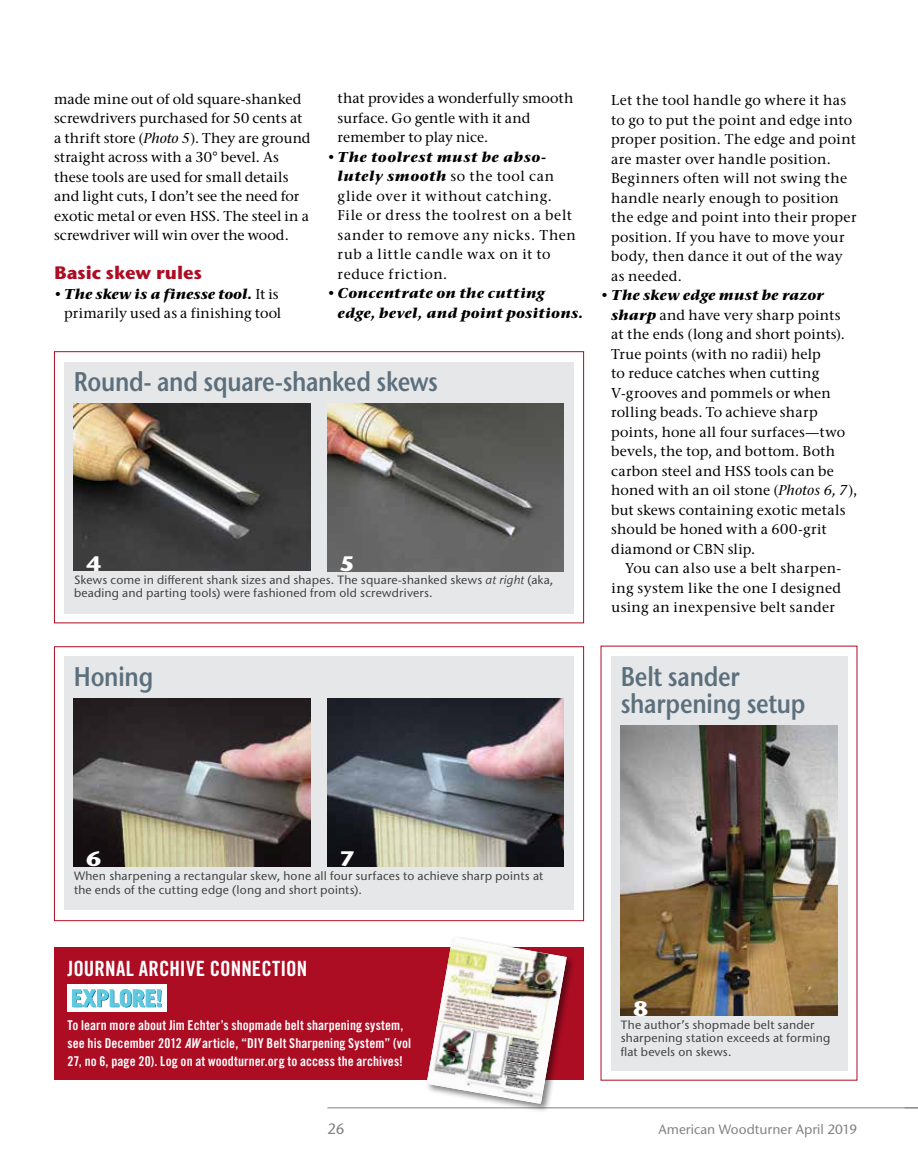
<style>
.page{position:relative;width:918px;height:1175px;background:#fff}
.page>*{position:absolute;margin:0;border:0;box-sizing:border-box;transform-origin:0 0}
.t1{font:600 27px/27px "Stone Sans ITC Pro";letter-spacing:-.015em;color:#5c6f7c;scale:.85 1}
.t2{font:21px "Trade Gothic LT Std Bd Cn 20";color:#fff}
.t3{font:700 21px "Stone Sans ITC Pro";color:#fff;scale:1.1 1}
.t4{font:700 18px "Stone Sans ITC Pro";letter-spacing:-.005em;color:#ad0d23}
.t5{font:500 15px "Stone Sans ITC Pro";color:#808285}
.t6{font:500 14.25px/19.5px "Stone Serif ITC Pro";letter-spacing:.015em;color:#000}
.t7{font:500 14.25px/19.5px "Stone Serif ITC Pro";letter-spacing:.045em;color:#000}
.t8{font:italic 700 14.25px/19.5px "Stone Serif ITC Pro";letter-spacing:.025em;color:#000}
.t9{font:13.5px/18px "Trade Gothic LT Std Bd Cn 20";letter-spacing:.005em;color:#fff}
.t10{font:500 13.5px "Stone Sans ITC Pro";color:#808285}
.t11{font:500 12px/13.5px "Stone Sans ITC Pro";letter-spacing:.015em;color:#414042}
.s1{font-style:italic}
.s2{font-weight:700;font-style:italic}
.s3{font-family:"Trade Gothic LT Std Bd Cn 20 Obl"}
</style>
<div class="page">
<hr style="left:327px;top:1107px;width:591px;height:1px;background:#808285">
<div style="left:54px;top:947px;width:530px;height:132px;background:#ad0d23"></div>
<div style="left:425px;top:935px;width:151px;height:178px;background:#000;opacity:.5"></div>
<svg style="left:427px;top:937px;width:140px;height:166px"></svg>
<img style="left:446px;top:937px;width:121px;height:54px">
<img style="left:440px;top:971px;width:121px;height:59px">
<img style="left:433px;top:1009px;width:121px;height:59px">
<img style="left:427px;top:1047px;width:120px;height:56px">
<img style="left:427px;top:1084px;width:116px;height:19px">
<div style="left:68px;top:984px;width:99px;height:28px;background:#fff"></div>
<svg style="left:72px;top:989px;width:90px;height:19px"></svg>
<div style="left:54px;top:646px;width:530px;height:275px;border:1px solid #ad0d23"></div>
<div style="left:64px;top:657px;width:509px;height:253px;background:#e6e7e8"></div>
<img style="left:327px;top:698px;width:237px;height:168px">
<img style="left:74px;top:698px;width:236px;height:168px">
<div style="left:611px;top:656px;width:236px;height:414px;background:#e6e7e8"></div>
<img style="left:621px;top:725px;width:216px;height:290px">
<div style="left:54px;top:351px;width:530px;height:272px;border:1px solid #ad0d23"></div>
<div style="left:64px;top:362px;width:509px;height:251px;background:#e6e7e8"></div>
<img style="left:327px;top:403px;width:237px;height:168px">
<img style="left:74px;top:403px;width:236px;height:168px">
<p class="t6" style="left:54px;top:89px;width:258px">made mine out of old square-shanked screwdrivers purchased for 50 cents at a thrift store (<span class="s1">Photo 5</span>). They are ground straight across with a 30° bevel. As these tools are used for small details and light cuts, I don’t see the need for exotic metal or even HSS. The steel in a screwdriver will win over the wood.</p>
<p class="t4" style="left:54px;top:261px;width:149px">Basic skew rules</p>
<p class="t6" style="left:54px;top:284px;width:229px;text-align:right"><span class="s2">• The skew is a finesse tool.</span> It is primarily used as a finishing tool</p>
<p class="t6" style="left:338px;top:89px;width:237px">that provides a wonderfully smooth surface. Go gentle with it and remember to play nice.</p>
<p class="t7" style="left:338px;top:147px;width:240px;text-indent:-10px"><span class="s2">• The toolrest must be abso&shy;lutely smooth</span> so the tool can glide over it without catching.<br>File or dress the toolrest on a belt sander to remove any nicks. Then rub a little candle wax on it to reduce friction.</p>
<p class="t8" style="left:338px;top:284px;width:247px;text-indent:-10px">• Concentrate on the cutting edge, bevel, and point positions.</p>
<h1 class="t1" style="left:74px;top:368px;width:430px">Round- and square-shanked skews</h1>
<h2 class="t3" style="left:86px;top:550px;width:16px">4</h2>
<h2 class="t3" style="left:340px;top:550px;width:16px">5</h2>
<p class="t11" style="left:74px;top:572px;width:481px">Skews come in different shank sizes and shapes. The square-shanked skews <span class="s1">at right</span> (aka, beading and parting tools) were fashioned from old screwdrivers.</p>
<h1 class="t1" style="left:74px;top:662px;width:95px">Honing</h1>
<p class="t6" style="left:611px;top:90px;width:247px">Let the tool handle go where it has to go to put the point and edge into proper position. The edge and point are master over handle position.<br>Beginners often will not swing the handle nearly enough to position the edge and point into their proper position. If you have to move your body, then dance it out of the way as needed.</p>
<p class="t6" style="left:611px;top:285px;width:247px;text-indent:-11px"><span class="s2">• The skew edge must be razor sharp</span> and have very sharp points<br>at the ends (long and short points).<br>True points (with no radii) help<br>to reduce catches when cutting<br>V-grooves and pommels or when rolling beads. To achieve sharp points, hone all four surfaces—two bevels, the top, and bottom. Both carbon steel and HSS tools can be honed with an oil stone (<span class="s1">Photos 6, 7</span>), but skews containing exotic metals should be honed with a 600-grit diamond or CBN slip.</p>
<p class="t6" style="left:612px;top:558px;width:231px;text-align:justify;text-indent:13px">You can also use a belt sharpen&shy;ing system like the one I designed using an inexpensive belt sander</p>
<h1 class="t1" style="left:621px;top:663px;width:219px">Belt sander sharpening setup</h1>
<h2 class="t3" style="left:86px;top:845px;width:16px">6</h2>
<h2 class="t3" style="left:340px;top:845px;width:16px">7</h2>
<p class="t11" style="left:74px;top:869px;width:471px">When sharpening a rectangular skew, hone all four surfaces to achieve sharp points at the ends of the cutting edge (long and short points).</p>
<h2 class="t2" style="left:68px;top:956px;width:241px">JOURNAL ARCHIVE CONNECTION</h2>
<p class="t9" style="left:68px;top:1016px;width:345px">To learn more about Jim Echter’s shopmade belt sharpening system, see his December 2012 <span class="s3">AW</span> article, “DIY Belt Sharpening System” (vol<br>27, no 6, page 20). Log on at woodturner.org to access the archives!</p>
<h2 class="t3" style="left:633px;top:994px;width:16px">8</h2>
<p class="t11" style="left:621px;top:1017px;width:211px">The author’s shopmade belt sander sharpening station exceeds at forming flat bevels on skews.</p>
<p class="t5" style="left:327px;top:1119px;width:19px">26</p>
<p class="t10" style="left:659px;top:1120px;width:200px">American Woodturner April 2019</p>
</div>
